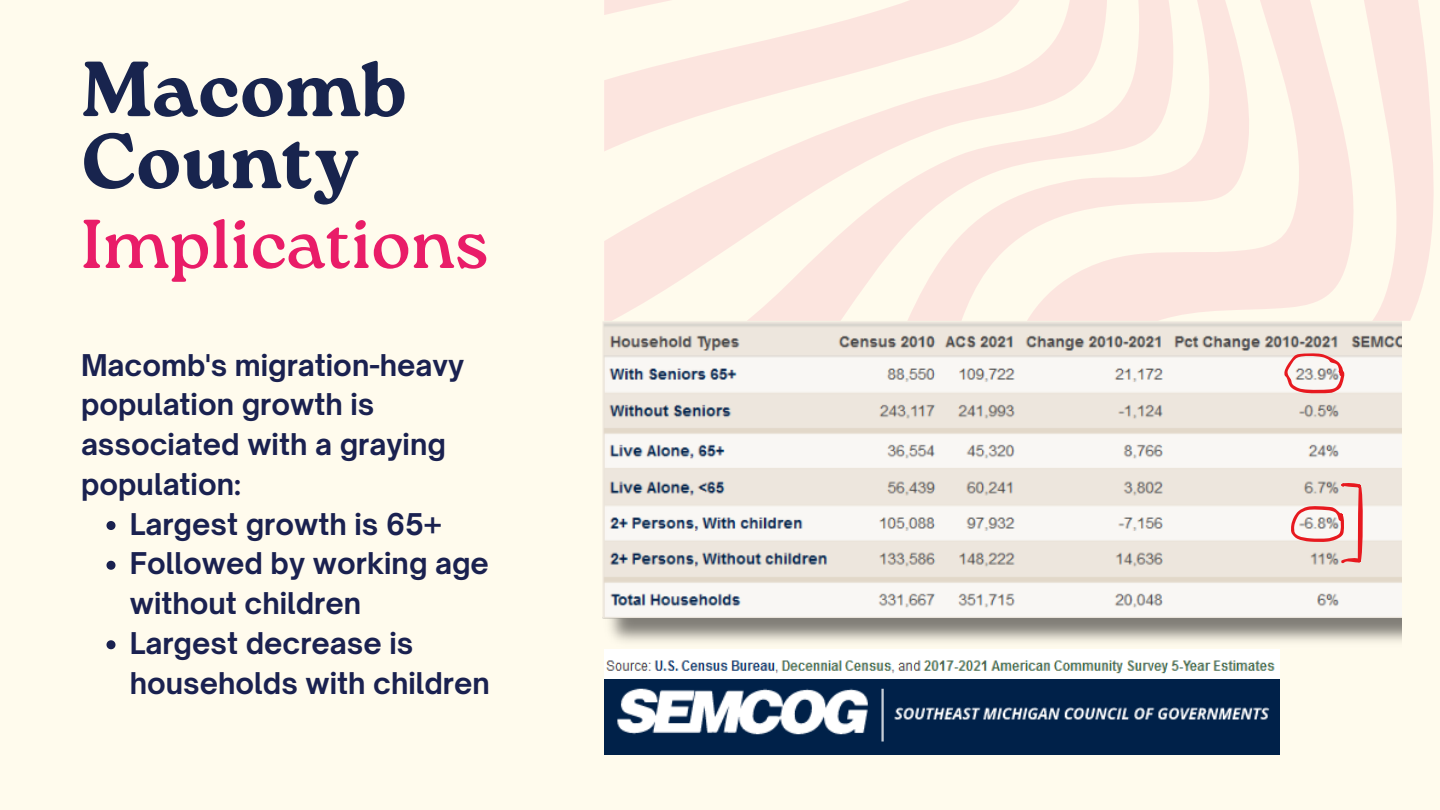
<style>
.page{position:relative;width:1440px;height:810px;background:#fffbed}
.page>*{position:absolute;margin:0;border:0;box-sizing:border-box;transform-origin:0 0}
.t1{font:78px/72px "Roca One Bl";color:#18244e}
.t2{font:69px "Roca One";color:#e91c68}
.t3{font:700 28.7px/39.8px "Open Sauce One";color:#1a2150}
</style>
<div class="page">
<img style="left:602px;top:321px;width:799px;height:329px">
<svg style="left:106px;top:521px;width:10px;height:9px"></svg>
<svg style="left:106px;top:561px;width:10px;height:9px"></svg>
<svg style="left:106px;top:640px;width:10px;height:9px"></svg>
<svg style="left:604px;top:0;width:830px;height:321px;fill:#fde8e2"></svg>
<img style="left:604px;top:650px;width:676px;height:104px">
<svg style="left:1284px;top:353px;width:61px;height:41px"></svg>
<svg style="left:1291px;top:482px;width:73px;height:81px"></svg>
<p class="t1" style="left:81px;top:53px;width:328px">Macomb<br>County</p>
<p class="t2" style="left:81px;top:204px;width:409px">Implications</p>
<p class="t3" style="left:81px;top:345px;width:385px">Macomb's migration-heavy population growth is associated with a graying population:</p>
<p class="t3" style="left:130px;top:504px;width:314px">Largest growth is 65+</p>
<p class="t3" style="left:130px;top:543px;width:361px">Followed by working age without children</p>
<p class="t3" style="left:130px;top:623px;width:362px">Largest decrease is households with children</p>
</div>
